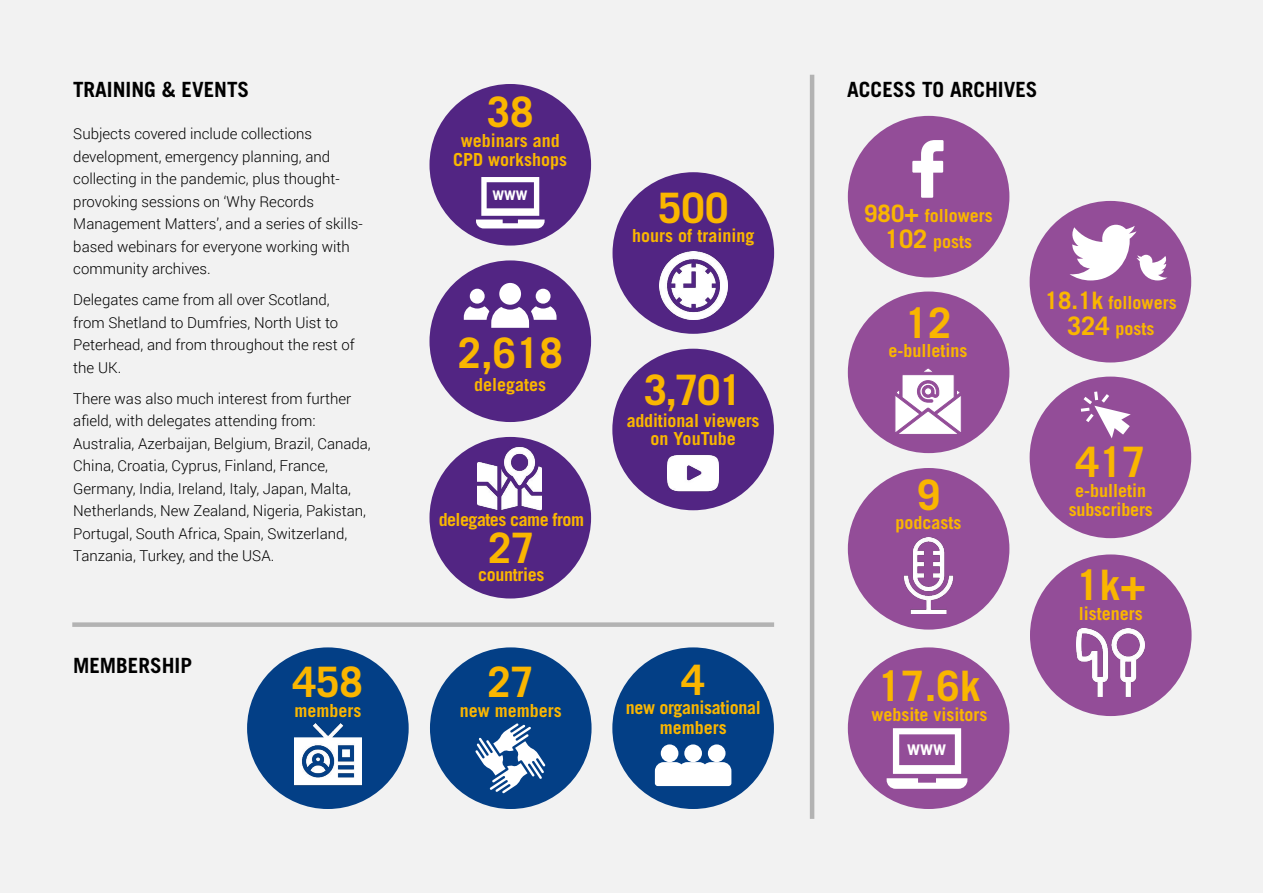
<style>
.page{position:relative;width:1263px;height:893px;background:#f2f2f2}
.page>*{position:absolute;margin:0;border:0;box-sizing:border-box;transform-origin:0 0}
.t1{font:700 42px "Trade Gothic";color:#fab600}
.t2{font:700 21px "Trade Gothic";color:#000}
.t3{font:700 19.5px "Trade Gothic";color:#fff}
.t4{font:700 18px/25.5px "Trade Gothic";color:#fab600;text-align:center}
.t5{font:700 18px/19.5px "Trade Gothic";letter-spacing:-.02em;color:#fab600;text-align:center}
.t6{font:700 18px "Trade Gothic";letter-spacing:-.03em;color:#fab600}
.t7{font:700 17.55px "Trade Gothic";color:#fff}
.t8{font:300 15px/22.5px "Roboto";color:#000}
.s1{font-size:24px}
.s2{font-size:25.5px}
</style>
<div class="page">
<div style="left:247px;top:647px;width:162px;height:162px;background:#033f86;border-radius:50%"></div>
<div style="left:430px;top:647px;width:161px;height:162px;background:#033f86;border-radius:50%"></div>
<div style="left:612px;top:647px;width:162px;height:162px;background:#033f86;border-radius:50%"></div>
<div style="left:661px;top:744px;width:17px;height:18px;background:#fff;border-radius:50%"></div>
<div style="left:684px;top:744px;width:18px;height:18px;background:#fff;border-radius:50%"></div>
<div style="left:708px;top:744px;width:17px;height:18px;background:#fff;border-radius:50%"></div>
<div style="left:655px;top:762px;width:76px;height:24px;background:#fff"></div>
<svg style="left:475px;top:723px;width:70px;height:70px"></svg>
<img style="left:294px;top:723px;width:68px;height:63px">
<div style="left:848px;top:116px;width:161px;height:161px;background:#934d98;border-radius:50%"></div>
<div style="left:848px;top:292px;width:161px;height:161px;background:#934d98;border-radius:50%"></div>
<div style="left:848px;top:468px;width:161px;height:162px;background:#934d98;border-radius:50%"></div>
<div style="left:1030px;top:201px;width:161px;height:161px;background:#934d98;border-radius:50%"></div>
<div style="left:1030px;top:377px;width:161px;height:161px;background:#934d98;border-radius:50%"></div>
<svg style="left:912px;top:140px;width:31px;height:58px"></svg>
<svg style="left:1070px;top:225px;width:97px;height:55px"></svg>
<svg style="left:895px;top:368px;width:66px;height:66px"></svg>
<svg style="left:1081px;top:391px;width:50px;height:47px"></svg>
<img style="left:904px;top:537px;width:50px;height:76px">
<div style="left:1030px;top:554px;width:161px;height:162px;background:#934d98;border-radius:50%"></div>
<img style="left:1076px;top:629px;width:68px;height:68px">
<div style="left:848px;top:647px;width:161px;height:162px;background:#934d98;border-radius:50%"></div>
<svg style="left:887px;top:728px;width:80px;height:61px"></svg>
<div style="left:429px;top:84px;width:162px;height:162px;background:#522583;border-radius:50%"></div>
<div style="left:612px;top:172px;width:162px;height:162px;background:#522583;border-radius:50%"></div>
<div style="left:612px;top:349px;width:162px;height:161px;background:#522583;border-radius:50%"></div>
<div style="left:429px;top:437px;width:162px;height:161px;background:#522583;border-radius:50%"></div>
<div style="left:429px;top:260px;width:162px;height:162px;background:#522583;border-radius:50%"></div>
<svg style="left:476px;top:177px;width:69px;height:51px"></svg>
<img style="left:659px;top:251px;width:68px;height:68px">
<div style="left:499px;top:283px;width:22px;height:22px;background:#fff;border-radius:50%"></div>
<div style="left:470px;top:289px;width:15px;height:15px;background:#fff;border-radius:50%"></div>
<div style="left:536px;top:289px;width:14px;height:15px;background:#fff;border-radius:50%"></div>
<svg style="left:464px;top:306px;width:92px;height:22px"></svg>
<img style="left:668px;top:455px;width:51px;height:37px">
<img style="left:477px;top:447px;width:64px;height:64px">
<div style="left:72px;top:622px;width:702px;height:5px;background:#b3b3b3"></div>
<hr style="left:810px;top:75px;width:4px;height:744px;background:#b3b3b3">
<h2 class="t2" style="left:73px;top:77px;width:178px">TRAINING &amp; EVENTS</h2>
<p class="t8" style="left:73px;top:122px;width:291px">Subjects covered include collections development, emergency planning, and collecting in the pandemic, plus thought&shy;provoking sessions on ‘Why Records Management Matters’, and a series of skills&shy;based webinars for everyone working with community archives.</p>
<p class="t8" style="left:73px;top:288px;width:283px">Delegates came from all over Scotland, from Shetland to Dumfries, North Uist to<br>Peterhead, and from throughout the rest of the UK.</p>
<p class="t8" style="left:73px;top:386px;width:299px">There was also much interest from further afield, with delegates attending from:<br>Australia, Azerbaijan, Belgium, Brazil, Canada, China, Croatia, Cyprus, Finland, France, Germany, India, Ireland, Italy, Japan, Malta, Netherlands, New Zealand, Nigeria, Pakistan, Portugal, South Africa, Spain, Switzerland, Tanzania, Turkey, and the USA.</p>
<h2 class="t2" style="left:73px;top:653px;width:121px">MEMBERSHIP</h2>
<h1 class="t1" style="left:293px;top:656px;width:72px">458</h1>
<p class="t4" style="left:294px;top:697px;width:68px">members</p>
<h1 class="t1" style="left:487px;top:86px;width:48px">38</h1>
<p class="t4" style="left:453px;top:130px;width:116px;line-height:19.5px">webinars and<br>CPD workshops</p>
<p class="t7" style="left:493px;top:183px;width:37px">www</p>
<h1 class="t1" style="left:658px;top:182px;width:72px">500</h1>
<p class="t4" style="left:632px;top:223px;width:124px">hours of training</p>
<h1 class="t1" style="left:458px;top:328px;width:107px">2,618</h1>
<p class="t4" style="left:474px;top:371px;width:73px">delegates</p>
<h1 class="t1" style="left:644px;top:364px;width:100px">3,701</h1>
<p class="t4" style="left:627px;top:412px;width:134px;line-height:18px">additional viewers on YouTube</p>
<p class="t6" style="left:439px;top:508px;width:147px">delegates came from</p>
<h1 class="t1" style="left:488px;top:523px;width:48px">27</h1>
<p class="t5" style="left:478px;top:565px;width:68px">countries</p>
<h1 class="t1" style="left:487px;top:657px;width:48px">27</h1>
<p class="t4" style="left:460px;top:697px;width:103px">new members</p>
<h1 class="t1" style="left:681px;top:654px;width:25px">4</h1>
<p class="t5" style="left:626px;top:698px;width:136px">new organisational members</p>
<h2 class="t2" style="left:847px;top:77px;width:192px">ACCESS TO ARCHIVES</h2>
<p class="t4" style="left:864px;top:203px;width:130px"><span class="s1">980+</span> followers<br><span class="s2">102</span> posts</p>
<p class="t4" style="left:1045px;top:290px;width:133px"><span class="s1">18.1k</span> followers</p>
<h1 class="t1" style="left:905px;top:297px;width:48px">12</h1>
<p class="t4" style="left:1067px;top:315px;width:89px"><span class="s2">324</span> posts</p>
<p class="t4" style="left:888px;top:338px;width:81px">e-bulletins</p>
<h1 class="t1" style="left:917px;top:469px;width:25px">9</h1>
<p class="t4" style="left:896px;top:510px;width:67px">podcasts</p>
<h1 class="t1" style="left:878px;top:660px;width:104px">17.6k</h1>
<p class="t4" style="left:871px;top:701px;width:117px">website visitors</p>
<h3 class="t3" style="left:907px;top:736px;width:41px">www</h3>
<h1 class="t1" style="left:1076px;top:436px;width:72px">417</h1>
<p class="t4" style="left:1075px;top:477px;width:73px">e-bulletin</p>
<p class="t4" style="left:1069px;top:497px;width:86px">subscribers</p>
<h1 class="t1" style="left:1076px;top:560px;width:71px">1k+</h1>
<p class="t4" style="left:1079px;top:600px;width:65px">listeners</p>
</div>
